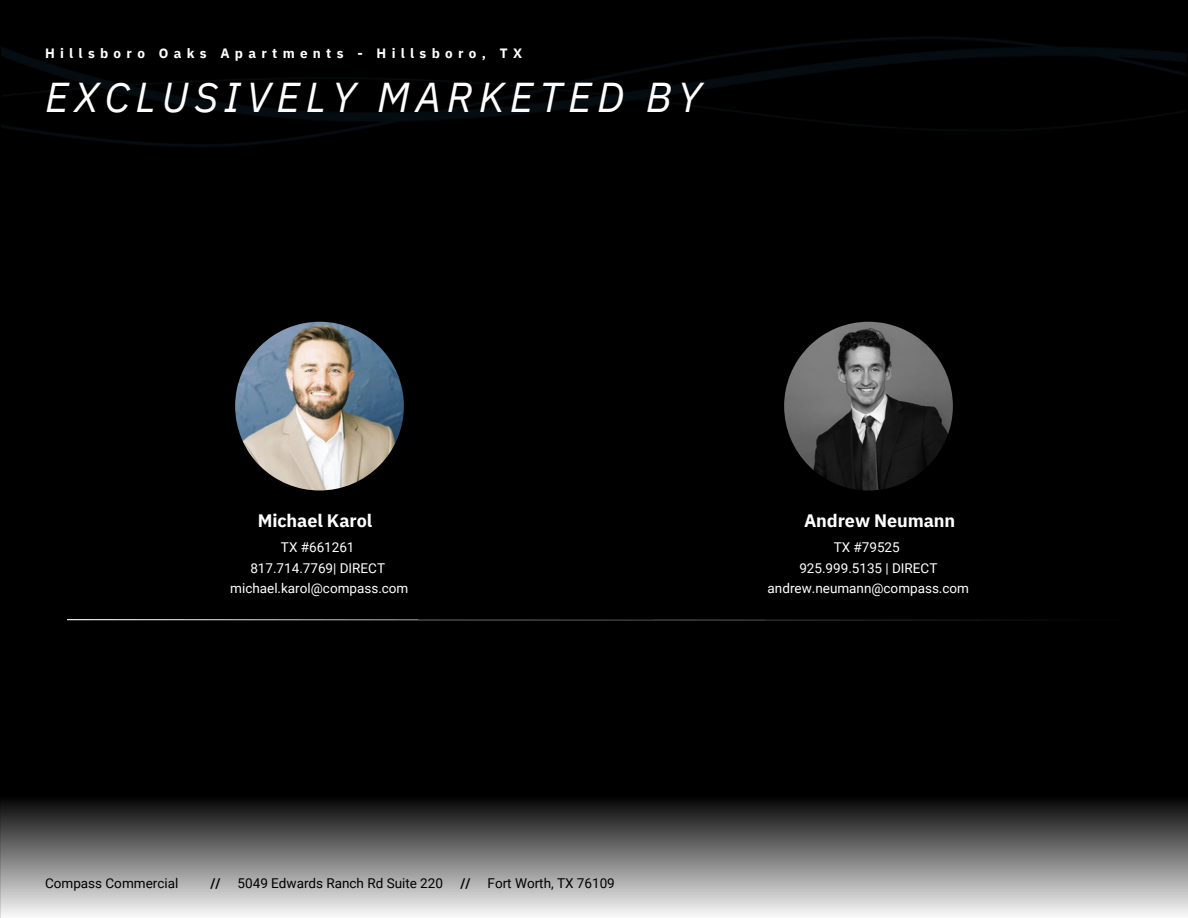
<style>
.page{position:relative;width:1188px;height:918px;background:#000}
.page>*{position:absolute;margin:0;border:0;box-sizing:border-box;transform-origin:0 0}
.t1{font:italic 41.7px "IBM Plex Sans";letter-spacing:.135em;color:#fff}
.t2{font:700 18px "IBM Plex Sans";letter-spacing:-.005em;color:#fff}
.t3{font:13.5px/20.2px "Roboto";color:#fff;text-align:center}
.t4{font:13.5px "Roboto";color:#000}
.t5{font:700 13.5px "IBM Plex Sans";letter-spacing:.395em;color:#fff}
.t6{font:700 13.5px "Roboto";color:#000}
</style>
<div class="page">
<img style="left:67px;top:620px;width:960px;height:1px">
<img style="left:235px;top:322px;width:169px;height:168px">
<img style="left:784px;top:322px;width:169px;height:168px">
<img style="left:1px;top:37px;width:1186px;height:110px">
<img style="left:0;top:801px;width:1188px;height:117px">
<p class="t5" style="left:45px;top:44px;width:479px">Hillsboro Oaks Apartments - Hillsboro, TX</p>
<p class="t1" style="left:45px;top:69px;width:658px">EXCLUSIVELY MARKETED BY</p>
<p class="t2" style="left:258px;top:509px;width:116px">Michael Karol</p>
<p class="t2" style="left:804px;top:509px;width:153px">Andrew Neumann</p>
<p class="t3" style="left:281px;top:538px;width:75px">TX #661261</p>
<p class="t3" style="left:250px;top:558px;width:136px">817.714.7769| DIRECT</p>
<h1 class="t3" style="left:230px;top:578px;width:180px">michael.karol@compass.com</h1>
<p class="t4" style="left:45px;top:875px;width:135px">Compass Commercial</p>
<p class="t6" style="left:211px;top:875px;width:12px">//</p>
<h1 class="t4" style="left:238px;top:875px;width:207px">5049 Edwards Ranch Rd Suite 220</h1>
<p class="t6" style="left:461px;top:875px;width:12px">//</p>
<p class="t4" style="left:488px;top:875px;width:129px">Fort Worth, TX 76109</p>
<p class="t3" style="left:834px;top:538px;width:68px">TX #79525</p>
<p class="t3" style="left:768px;top:558px;width:203px">925.999.5135 | DIRECT andrew.neumann@compass.com</p>
</div>
